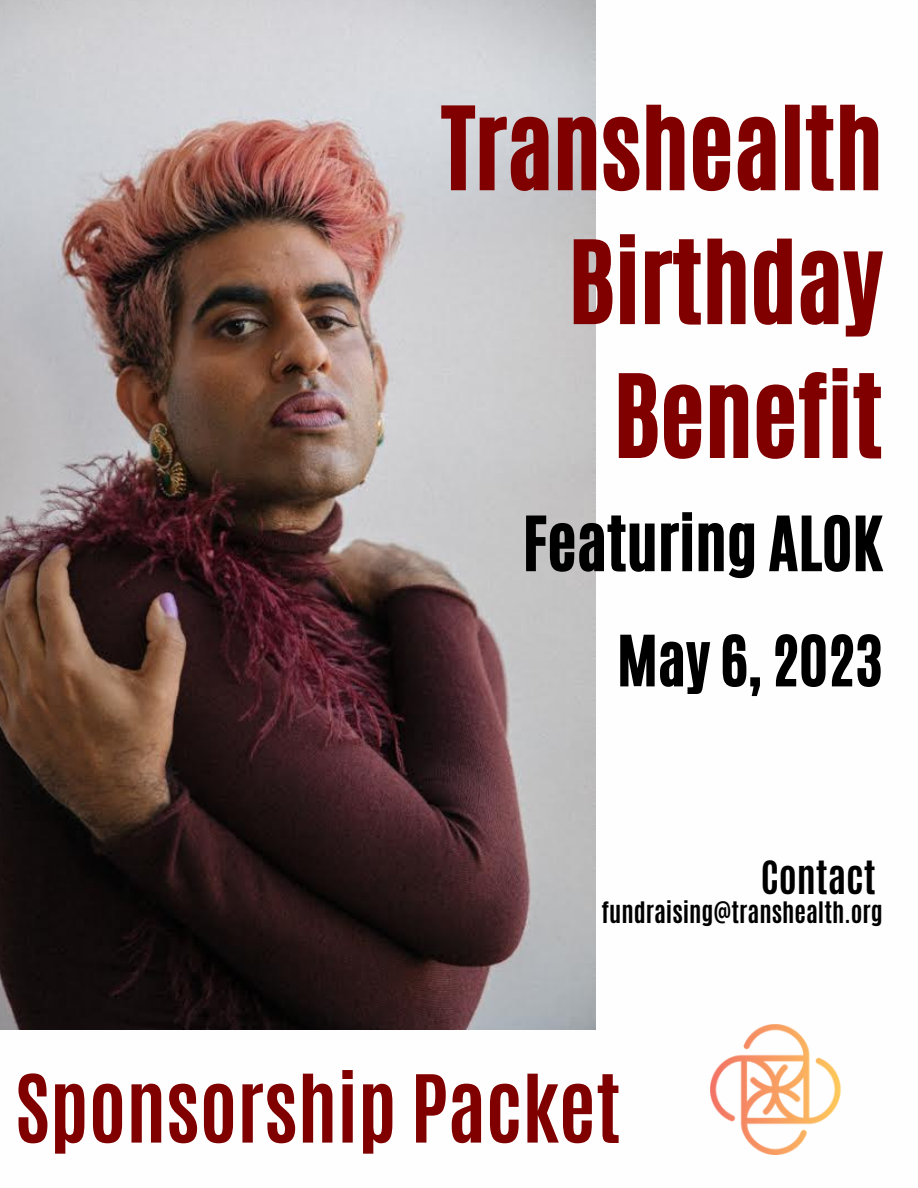
<style>
.page{position:relative;width:918px;height:1188px;background:#fff}
.page>*{position:absolute;margin:0;border:0;box-sizing:border-box;transform-origin:0 0}
.t1{font:96px/133.8px "CA Generated";color:#800000;text-align:right}
.t2{font:700 79.5px "Antonio";color:#800000}
.t3{font:63px "CA Generated";color:#000}
.t4{font:58.5px "CA Generated";color:#000}
.t5{font:700 38.25px "Antonio";color:#000}
.t6{font:700 24.75px "Antonio";color:#000}
</style>
<div class="page">
<img style="left:0;top:0;width:596px;height:1030px">
<img style="left:710px;top:1024px;width:131px;height:131px">
<h1 class="t1" style="left:442px;top:82px;width:443px">Transhealth<br>Birthday<br>Benefit</h1>
<h3 class="t3" style="left:523px;top:498px;width:361px">Featuring ALOK</h3>
<h3 class="t4" style="left:617px;top:619px;width:267px">May 6, 2023</h3>
<h3 class="t5" style="left:761px;top:850px;width:117px">Contact</h3>
<p class="t6" style="left:602px;top:895px;width:283px">fundraising@transhealth.org</p>
<h2 class="t2" style="left:15px;top:1052px;width:608px">Sponsorship Packet</h2>
</div>
